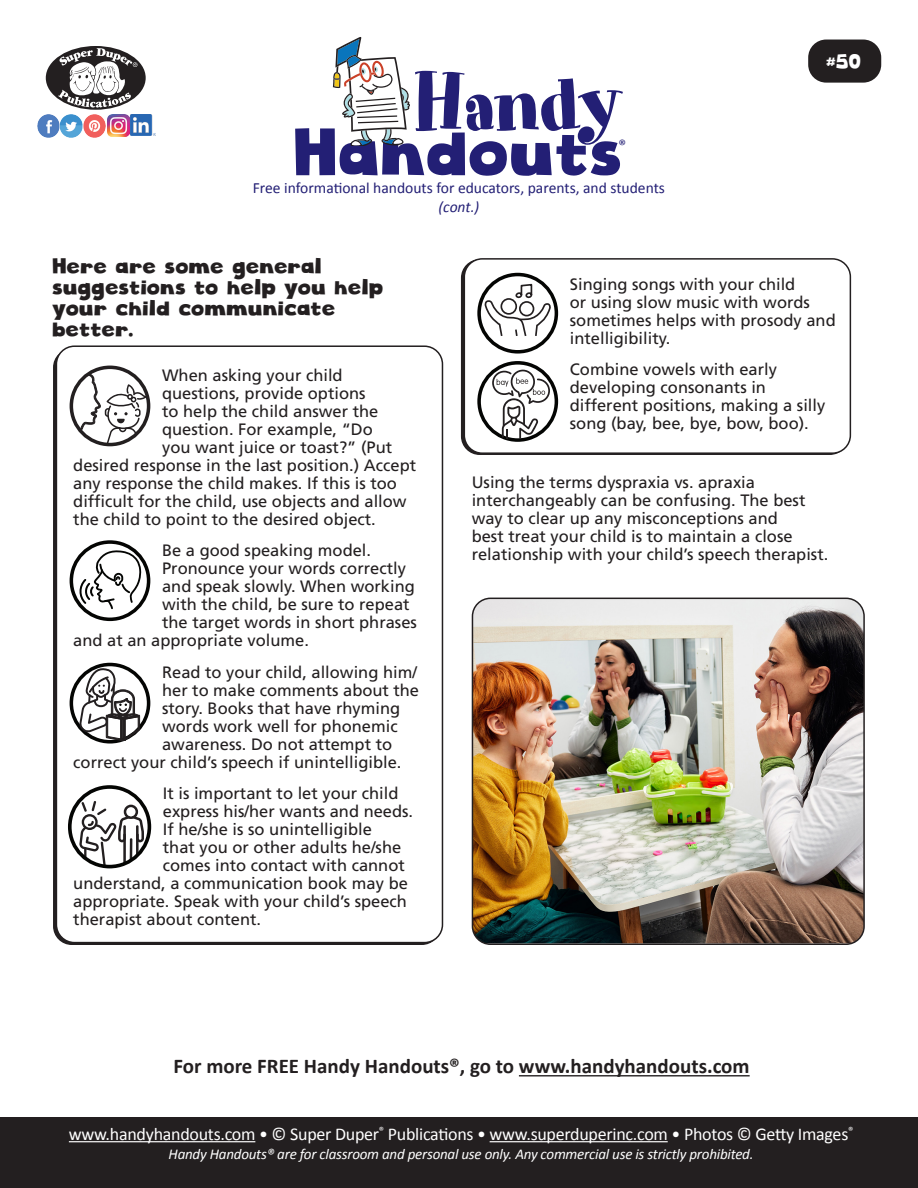
<style>
.page{position:relative;width:918px;height:1188px;background:#fff}
.page>*{position:absolute;margin:0;border:0;box-sizing:border-box;transform-origin:0 0}
.t1{font:79.2px "Art Department JNL";letter-spacing:-.03em;color:#231f75}
.t2{font:64.8px "Cloudy Witha Chanceof Love";color:#231f75}
.HH_Text{font:21px/21px "Cloudy Witha Chanceof Love";color:#231f20}
.HH_TEXT{font:700 21px "Calibri";color:#231f20}
.t3{font:19.5px "Cloudy Witha Chanceof Love";color:#fff}
.t4{font:18px "Calibri";letter-spacing:-.015em;color:#fff}
.HH_Text-2{font:16.5px/18px "Frutiger LT Std";color:#231f20}
.t5{font:15.6px "Calibri";color:#231f75}
.t6{font:italic 15.6px "Calibri";color:#231f75}
.t7{font:15.15px "Calibri";color:#231f75}
.t8{font:italic 15px "Calibri";letter-spacing:-.015em;color:#fff}
</style>
<div class="page">
<div style="left:464px;top:258px;width:387px;height:196px;border:2px solid #231f20;border-radius:18px"></div>
<div style="left:56px;top:345px;width:387px;height:598px;border:2px solid #231f20;border-radius:18px"></div>
<div style="left:808px;top:40px;width:73px;height:43px;background:#231f20;border-radius:18px"></div>
<div style="left:46px;top:46px;width:100px;height:64px;background:#231f20;border-radius:50%"></div>
<svg style="left:58px;top:48px;width:80px;height:60px"></svg>
<img style="left:37px;top:115px;width:92px;height:22px">
<img style="left:131px;top:115px;width:24px;height:21px">
<svg style="left:333px;top:37px;width:77px;height:109px"></svg>
<img style="left:472px;top:598px;width:392px;height:346px">
<div style="left:472px;top:598px;width:393px;height:347px;border:2px solid #231f20;border-radius:18px"></div>
<div style="left:0;top:1118px;width:918px;height:70px;background:#231f20"></div>
<hr style="left:69px;top:1141px;width:186px;height:1px;background:#fff">
<hr style="left:490px;top:1141px;width:178px;height:1px;background:#fff">
<hr style="left:519px;top:1075px;width:231px;height:1px;background:#231f20">
<div style="left:70px;top:366px;width:80px;height:80px;border:4px solid #231f20;border-radius:50%"></div>
<svg style="left:81px;top:373px;width:66px;height:71px"></svg>
<div style="left:70px;top:663px;width:80px;height:81px;border:4px solid #040503;border-radius:50%"></div>
<svg style="left:79px;top:668px;width:61px;height:73px"></svg>
<svg style="left:485px;top:283px;width:67px;height:55px"></svg>
<div style="left:477px;top:273px;width:81px;height:81px;border:4px solid #040503;border-radius:50%"></div>
<div style="left:70px;top:540px;width:80px;height:81px;border:4px solid #040503;border-radius:50%"></div>
<svg style="left:79px;top:549px;width:62px;height:60px"></svg>
<div style="left:477px;top:361px;width:81px;height:81px;border:4px solid #040503;border-radius:50%"></div>
<svg style="left:492px;top:370px;width:58px;height:69px"></svg>
<svg style="left:79px;top:801px;width:65px;height:66px"></svg>
<div style="left:68px;top:785px;width:83px;height:83px;border:4px solid #040503;border-radius:50%"></div>
<p class="t1" style="left:412px;top:56px;width:213px">Handy</p>
<p class="t5" style="left:253px;top:177px;width:414px">Free informational handouts for educators, parents, and students</p>
<p class="t6" style="left:439px;top:196px;width:42px">(cont.)</p>
<p class="t2" style="left:296px;top:112px;width:331px">Handouts</p>
<p class="t7" style="left:618px;top:135px;width:9px">®</p>
<p class="t3" style="left:827px;top:49px;width:36px">#50</p>
<p class="HH_Text" style="left:53px;top:255px;width:333px">Here are some general suggestions to help you help your child communicate better.</p>
<p class="HH_Text-2" style="left:162px;top:366px;width:182px">When asking your child</p>
<p class="HH_Text-2" style="left:162px;top:384px;width:205px">questions, provide options</p>
<p class="HH_Text-2" style="left:162px;top:402px;width:218px">to help the child answer the</p>
<p class="HH_Text-2" style="left:162px;top:420px;width:212px">question. For example, “Do</p>
<p class="HH_Text-2" style="left:162px;top:438px;width:232px">you want juice or toast?” (Put</p>
<p class="HH_Text-2" style="left:73px;top:456px;width:344px">desired response in the last position.) Accept</p>
<p class="HH_Text-2" style="left:73px;top:474px;width:325px">any response the child makes. If this is too</p>
<p class="HH_Text-2" style="left:73px;top:492px;width:335px">difficult for the child, use objects and allow</p>
<p class="HH_Text-2" style="left:73px;top:510px;width:304px">the child to point to the desired object.</p>
<p class="HH_Text-2" style="left:162px;top:541px;width:211px">Be a good speaking model.</p>
<p class="HH_Text-2" style="left:162px;top:559px;width:245px">Pronounce your words correctly</p>
<p class="HH_Text-2" style="left:162px;top:577px;width:254px">and speak slowly. When working</p>
<p class="HH_Text-2" style="left:162px;top:595px;width:249px">with the child, be sure to repeat</p>
<p class="HH_Text-2" style="left:162px;top:613px;width:256px">the target words in short phrases</p>
<p class="HH_Text-2" style="left:73px;top:631px;width:237px">and at an appropriate volume.</p>
<p class="HH_Text-2" style="left:162px;top:663px;width:256px">Read to your child, allowing him/</p>
<p class="HH_Text-2" style="left:162px;top:681px;width:259px">her to make comments about the</p>
<p class="HH_Text-2" style="left:162px;top:699px;width:240px">story. Books that have rhyming</p>
<p class="HH_Text-2" style="left:162px;top:717px;width:237px">words work well for phonemic</p>
<p class="HH_Text-2" style="left:162px;top:735px;width:232px">awareness. Do not attempt to</p>
<p class="HH_Text-2" style="left:73px;top:753px;width:330px">correct your child’s speech if unintelligible.</p>
<p class="HH_Text-2" style="left:163px;top:784px;width:237px">It is important to let your child</p>
<p class="HH_Text-2" style="left:163px;top:802px;width:252px">express his/her wants and needs.</p>
<p class="HH_Text-2" style="left:163px;top:820px;width:211px">If he/she is so unintelligible</p>
<p class="HH_Text-2" style="left:163px;top:838px;width:240px">that you or other adults he/she</p>
<p class="HH_Text-2" style="left:163px;top:856px;width:244px">comes into contact with cannot</p>
<p class="HH_Text-2" style="left:73px;top:874px;width:336px">understand, a communication book may be</p>
<p class="HH_Text-2" style="left:73px;top:892px;width:335px">appropriate. Speak with your child’s speech</p>
<p class="HH_Text-2" style="left:73px;top:910px;width:189px">therapist about content.</p>
<p class="HH_Text-2" style="left:570px;top:275px;width:267px">Singing songs with your child<br>or using slow music with words sometimes helps with prosody and intelligibility.</p>
<p class="HH_Text-2" style="left:570px;top:361px;width:257px">Combine vowels with early developing consonants in different positions, making a silly song (bay, bee, bye, bow, boo).</p>
<p class="HH_Text-2" style="left:472px;top:473px;width:358px">Using the terms dyspraxia vs. apraxia interchangeably can be confusing. The best way to clear up any misconceptions and<br>best treat your child is to maintain a close relationship with your child’s speech therapist.</p>
<p class="HH_TEXT" style="left:173px;top:1052px;width:578px">For more FREE Handy Handouts®, go to www.handyhandouts.com</p>
<p class="t4" style="left:69px;top:1121px;width:786px">www.handyhandouts.com • © Super Duper<sup>®</sup> Publications • www.superduperinc.com • Photos © Getty Images<sup>®</sup></p>
<p class="t8" style="left:169px;top:1144px;width:587px">Handy Handouts® are for classroom and personal use only. Any commercial use is strictly prohibited.</p>
</div>
